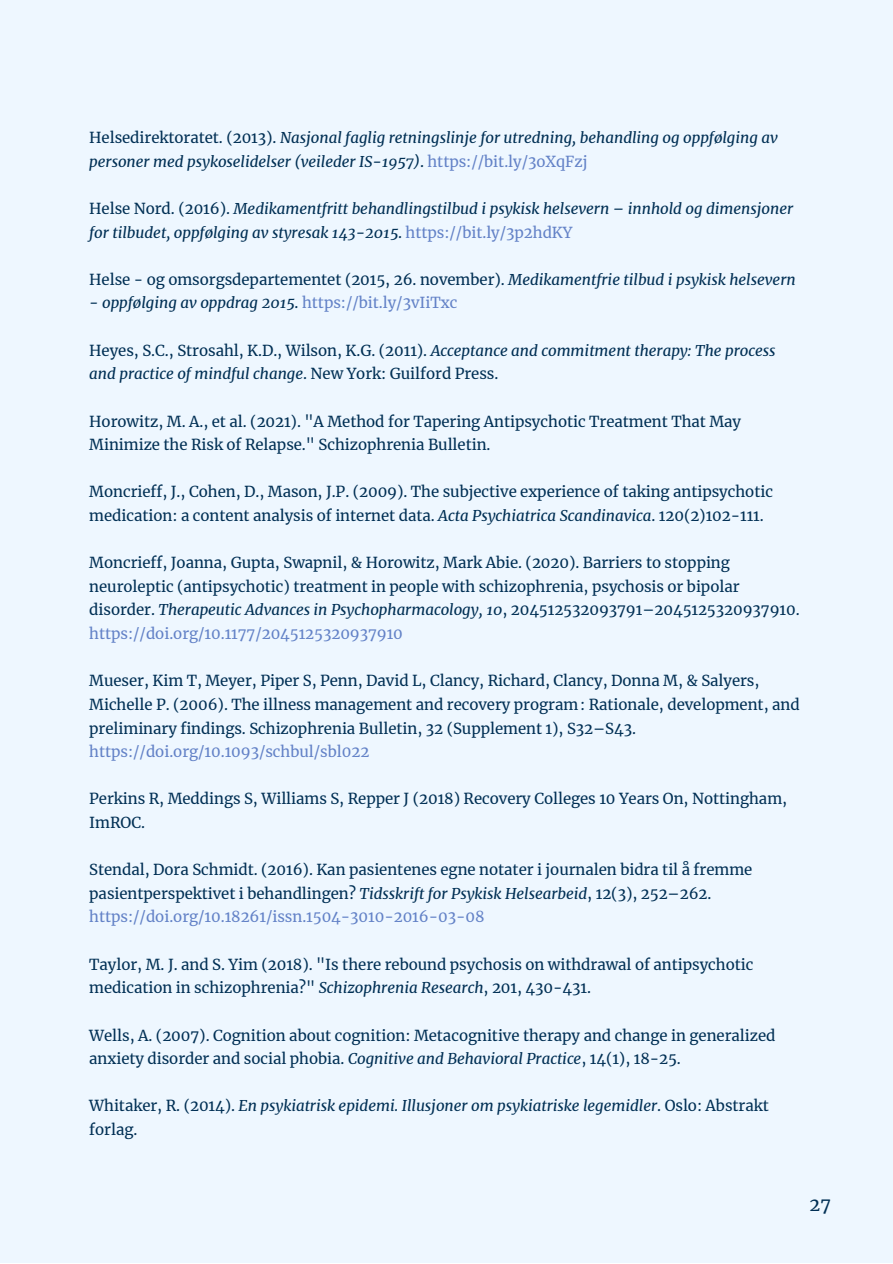
<style>
.page{position:relative;width:893px;height:1264px;background:#fff}
.page>*{position:absolute;margin:0;border:0;box-sizing:border-box;transform-origin:0 0}
.t1{font:18px "Merriweather";color:#002f54}
.t2{font:15px/23.5px "Merriweather";letter-spacing:-.005em;color:#002f54}
.t3{font:italic 15px/23.5px "Merriweather";letter-spacing:-.005em;color:#002f54}
.t4{font:15px "Merriweather";letter-spacing:-.005em;color:#6382c7}
.s1{font-style:normal}
.s2{font-style:normal;color:#6382c7}
.s3{font-style:italic}
.s4{color:#6382c7}
</style>
<div class="page">
<div style="left:0;top:0;width:892px;height:1262px;background:#eef7ff"></div>
<p class="t3" style="left:89px;top:126px;width:690px"><span class="s1">Helsedirektoratet. (2013).</span> Nasjonal faglig retningslinje for utredning, behandling og oppfølging av personer med psykoselidelser (veileder IS-1957)<span class="s1">.</span> <span class="s2">https://bit.ly/3oXqFzj</span></p>
<p class="t3" style="left:89px;top:197px;width:705px"><span class="s1">Helse Nord. (2016).</span> Medikamentfritt behandlingstilbud i psykisk helsevern – innhold og dimensjoner for tilbudet, oppfølging av styresak 143-2015<span class="s1">.</span> <span class="s2">https://bit.ly/3p2hdKY</span></p>
<p class="t2" style="left:89px;top:268px;width:708px">Helse - og omsorgsdepartementet (2015, 26. november). <span class="s3">Medikamentfrie tilbud i psykisk helsevern</span></p>
<p class="t3" style="left:89px;top:291px;width:369px">- oppfølging av oppdrag 2015<span class="s1">.</span> <span class="s2">https://bit.ly/3vIiTxc</span></p>
<p class="t3" style="left:89px;top:338px;width:687px"><span class="s1">Heyes, S.C., Strosahl, K.D., Wilson, K.G. (2011).</span> Acceptance and commitment therapy: The process and practice of mindful change<span class="s1">. New York: Guilford Press.</span></p>
<p class="t2" style="left:89px;top:409px;width:653px">Horowitz, M. A., et al. (2021). "A Method for Tapering Antipsychotic Treatment That May<br>Minimize the Risk of Relapse." Schizophrenia Bulletin.</p>
<p class="t2" style="left:89px;top:480px;width:685px">Moncrieff, J., Cohen, D., Mason, J.P. (2009). The subjective experience of taking antipsychotic medication: a content analysis of internet data. <span class="s3">Acta Psychiatrica Scandinavica</span>. 120(2)102-111.</p>
<p class="t2" style="left:89px;top:551px;width:711px">Moncrieff, Joanna, Gupta, Swapnil, &amp; Horowitz, Mark Abie. (2020). Barriers to stopping neuroleptic (antipsychotic) treatment in people with schizophrenia, psychosis or bipolar disorder. <span class="s3">Therapeutic Advances in Psychopharmacology, 10</span>, 204512532093791–2045125320937910. <span class="s4">https://doi.org/10.1177/2045125320937910</span></p>
<p class="t2" style="left:89px;top:669px;width:712px">Mueser, Kim T, Meyer, Piper S, Penn, David L, Clancy, Richard, Clancy, Donna M, &amp; Salyers,<br>Michelle P. (2006). The illness management and recovery program: Rationale, development, and preliminary findings. Schizophrenia Bulletin, 32 (Supplement 1), S32–S43.</p>
<p class="t4" style="left:89px;top:742px;width:281px">https://doi.org/10.1093/schbul/sbl022</p>
<p class="t2" style="left:89px;top:787px;width:699px">Perkins R, Meddings S, Williams S, Repper J (2018) Recovery Colleges 10 Years On, Nottingham,<br>ImROC.</p>
<p class="t2" style="left:89px;top:858px;width:664px">Stendal, Dora Schmidt. (2016). Kan pasientenes egne notater i journalen bidra til å fremme pasientperspektivet i behandlingen? <span class="s3">Tidsskrift for Psykisk Helsearbeid</span>, 12(3), 252–262. <span class="s4">https://doi.org/10.18261/issn.1504-3010-2016-03-08</span></p>
<p class="t2" style="left:89px;top:952px;width:665px">Taylor, M. J. and S. Yim (2018). "Is there rebound psychosis on withdrawal of antipsychotic medication in schizophrenia?" <span class="s3">Schizophrenia Research</span>, 201, 430-431.</p>
<p class="t2" style="left:89px;top:1023px;width:687px">Wells, A. (2007). Cognition about cognition: Metacognitive therapy and change in generalized anxiety disorder and social phobia. <span class="s3">Cognitive and Behavioral Practice</span>, 14(1), 18-25.</p>
<p class="t3" style="left:89px;top:1094px;width:681px"><span class="s1">Whitaker, R. (2014).</span> En psykiatrisk epidemi. Illusjoner om psykiatriske legemidler<span class="s1">. Oslo: Abstrakt forlag.</span></p>
<p class="t1" style="left:809px;top:1193px;width:23px">27</p>
</div>
